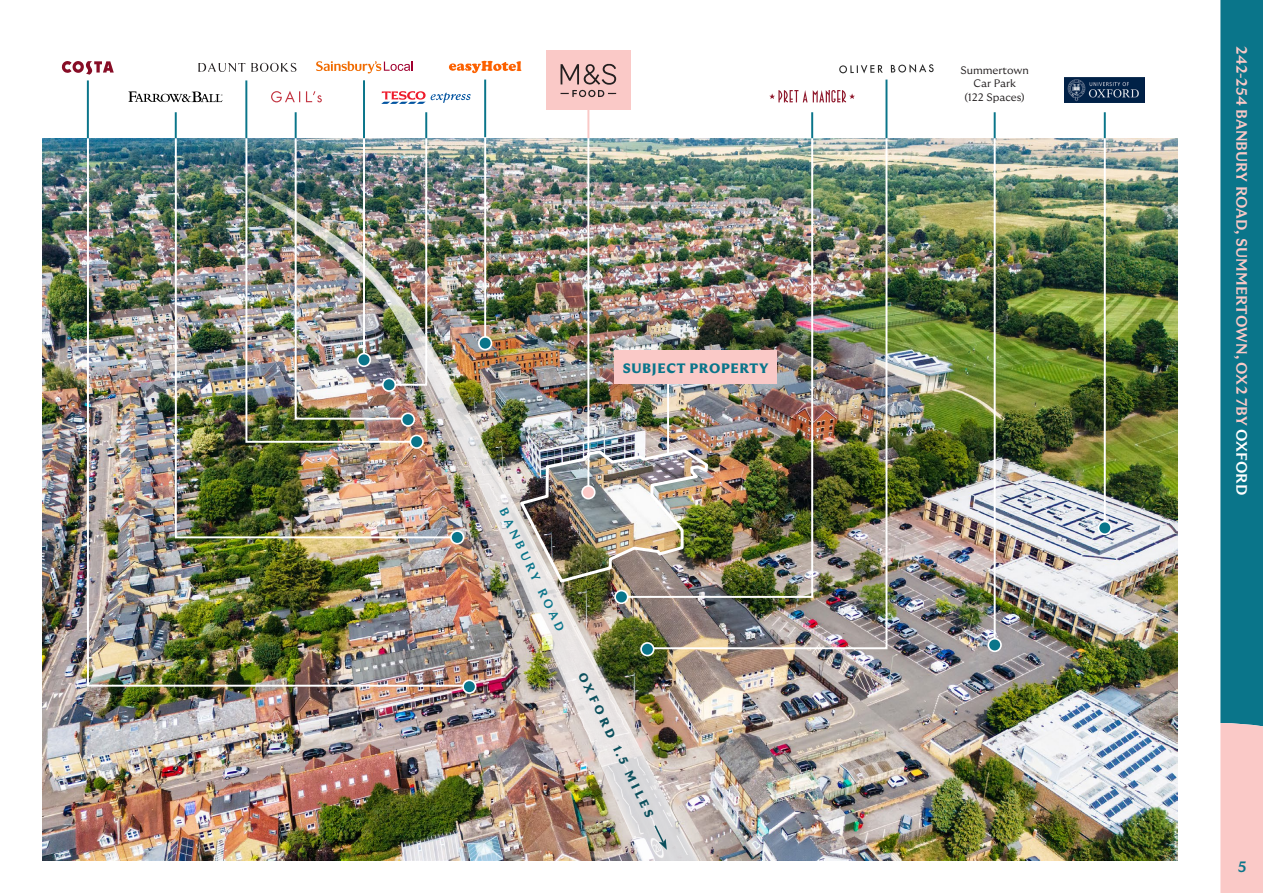
<style>
.page{position:relative;width:1263px;height:893px;background:#fff}
.page>*{position:absolute;margin:0;border:0;box-sizing:border-box;transform-origin:0 0}
.t1{font:700 15px "GT Ultra Median";letter-spacing:.005em;color:#fac9c7}
.t2{font:700 15px "GT Ultra Median";color:#0a758a}
.t3{font:900 13.65px "GT Ultra Median";letter-spacing:.05em;color:#0a758a}
.t4{font:900 12px "GT Ultra Median";color:#0b4f5c}
.t5{font:700 12px "GT Ultra Median";color:#0a758a}
.t6{font:300 10.8px "GT Ultra Median";letter-spacing:-.005em;color:#231f20}
.s1{color:#fff}
</style>
<div class="page">
<img style="left:43px;top:138px;width:1135px;height:722px">
<svg style="left:1220px;top:0;width:43px;height:893px;background:#398696"></svg>
<hr style="left:425px;top:112px;width:2px;height:26px;background:#0a758a">
<hr style="left:587px;top:80px;width:2px;height:58px;background:#fac9c7">
<hr style="left:587px;top:138px;width:2px;height:359px;background:#fff">
<div style="left:546px;top:51px;width:85px;height:59px;background:#fac9c7"></div>
<svg style="left:560px;top:64px;width:56px;height:33px"></svg>
<svg style="left:62px;top:61px;width:52px;height:14px"></svg>
<hr style="left:295px;top:112px;width:2px;height:26px;background:#0a758a">
<svg style="left:271px;top:91px;width:51px;height:11px"></svg>
<hr style="left:87px;top:80px;width:2px;height:58px;background:#0a758a">
<img style="left:86px;top:136px;width:385px;height:552px">
<hr style="left:811px;top:112px;width:2px;height:26px;background:#0a758a">
<svg style="left:769px;top:90px;width:86px;height:12px"></svg>
<svg style="left:128px;top:91px;width:95px;height:11px"></svg>
<img style="left:148px;top:149px;width:550px;height:712px">
<hr style="left:175px;top:112px;width:2px;height:26px;background:#0a758a">
<img style="left:174px;top:136px;width:286px;height:403px">
<div style="left:451px;top:531px;width:13px;height:13px;background:#0a758a;border-radius:50%"></div>
<div style="left:450px;top:530px;width:14px;height:15px;border:2px solid #fff;border-radius:50%"></div>
<hr style="left:245px;top:80px;width:2px;height:58px;background:#0a758a">
<img style="left:244px;top:136px;width:173px;height:308px">
<div style="left:410px;top:435px;width:13px;height:13px;background:#0a758a;border-radius:50%"></div>
<div style="left:409px;top:435px;width:15px;height:14px;border:2px solid #fff;border-radius:50%"></div>
<svg style="left:198px;top:63px;width:99px;height:9px"></svg>
<svg style="left:381px;top:91px;width:90px;height:13px"></svg>
<hr style="left:484px;top:80px;width:2px;height:57px;background:#0a758a">
<hr style="left:484px;top:137px;width:2px;height:209px;background:#fff">
<div style="left:479px;top:337px;width:12px;height:13px;background:#0a758a;border-radius:50%"></div>
<div style="left:478px;top:336px;width:14px;height:14px;border:2px solid #fff;border-radius:50%"></div>
<svg style="left:316px;top:61px;width:97px;height:12px"></svg>
<hr style="left:363px;top:80px;width:2px;height:58px;background:#0a758a">
<hr style="left:363px;top:138px;width:2px;height:225px;background:#fff">
<div style="left:358px;top:354px;width:12px;height:12px;background:#0a758a;border-radius:50%"></div>
<div style="left:357px;top:353px;width:14px;height:14px;border:2px solid #fff;border-radius:50%"></div>
<svg style="left:449px;top:61px;width:72px;height:12px"></svg>
<hr style="left:885px;top:80px;width:2px;height:58px;background:#0a758a">
<img style="left:645px;top:136px;width:243px;height:514px">
<div style="left:641px;top:643px;width:13px;height:13px;background:#0a758a;border-radius:50%"></div>
<div style="left:640px;top:642px;width:14px;height:14px;border:2px solid #fff;border-radius:50%"></div>
<svg style="left:839px;top:64px;width:95px;height:9px"></svg>
<hr style="left:1104px;top:112px;width:2px;height:26px;background:#0a758a">
<hr style="left:1104px;top:138px;width:2px;height:390px;background:#fff">
<div style="left:1098px;top:522px;width:13px;height:12px;background:#0a758a;border-radius:50%"></div>
<div style="left:1098px;top:521px;width:14px;height:14px;border:2px solid #fff;border-radius:50%"></div>
<hr style="left:994px;top:112px;width:2px;height:26px;background:#0a758a">
<hr style="left:994px;top:138px;width:2px;height:507px;background:#fff">
<div style="left:988px;top:639px;width:13px;height:12px;background:#0a758a;border-radius:50%"></div>
<div style="left:987px;top:638px;width:15px;height:14px;border:2px solid #fff;border-radius:50%"></div>
<img style="left:1064px;top:78px;width:81px;height:25px">
<svg style="left:653px;top:824px;width:14px;height:26px"></svg>
<p class="t3" style="left:623px;top:361px;width:147px">SUBJECT PROPERTY</p>
<p class="t5" style="left:508px;top:506px;width:137px;rotate:64deg">BANBURY ROAD</p>
<p class="t4" style="left:587px;top:670px;width:161px;rotate:64deg">OXFORD 1.5 MILES</p>
<p class="t6" style="left:960px;top:64px;width:70px">Summertown</p>
<p class="t6" style="left:973px;top:78px;width:44px">Car Park</p>
<p class="t6" style="left:964px;top:91px;width:62px">(122 Spaces)</p>
<p class="t1" style="left:1250px;top:46px;width:451px;rotate:90deg">242-254 BANBURY ROAD, SUMMERTOWN, OX2 7BY <span class="s1">OXFORD</span></p>
<p class="t2" style="left:1238px;top:858px;width:10px">5</p>
</div>
